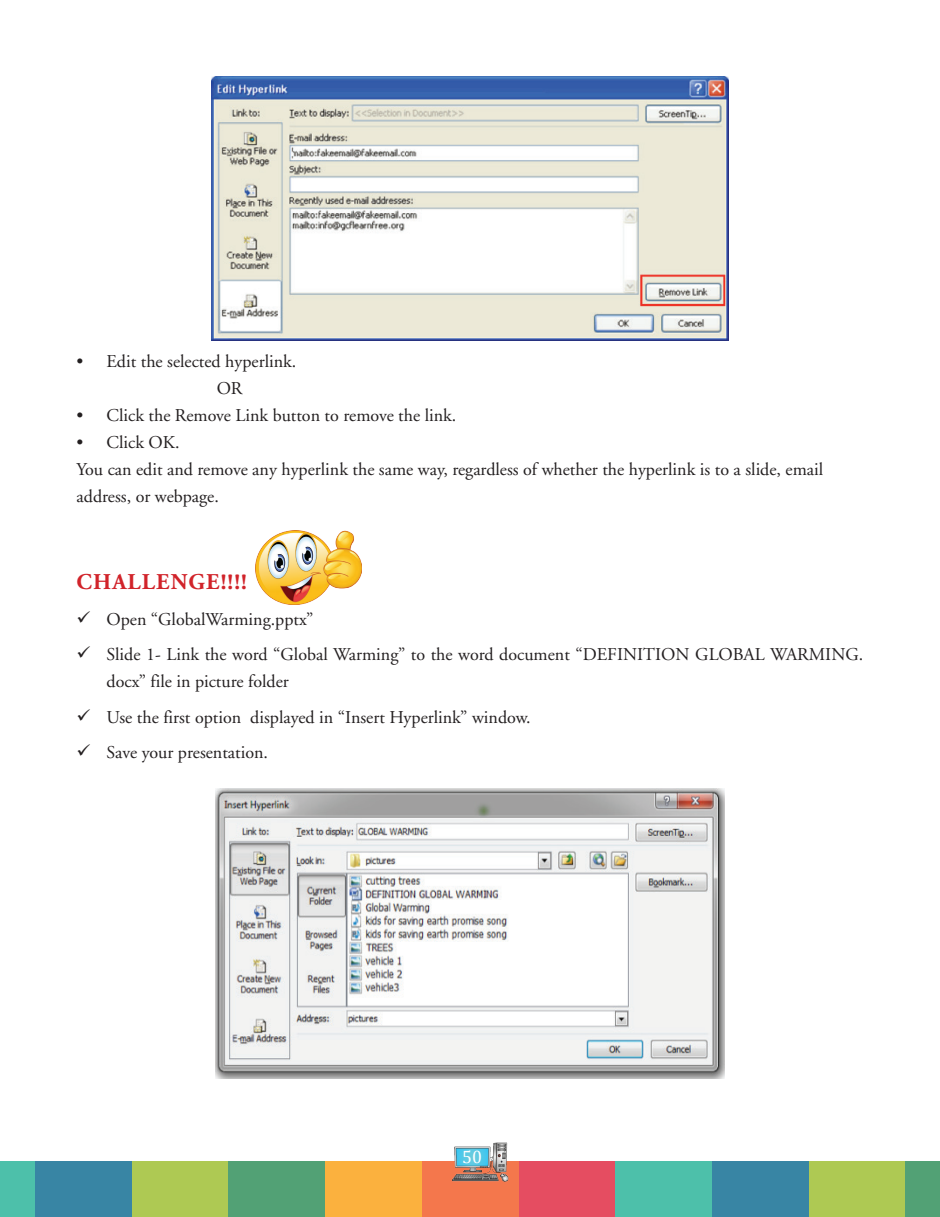
<style>
.page{position:relative;width:940px;height:1217px;background:#fff}
.page>*{position:absolute;margin:0;border:0;box-sizing:border-box;transform-origin:0 0}
.t1{font:700 22.5px "Adobe Garamond";letter-spacing:.05em;color:#d1232a}
.t2{font:18px/27px "Adobe Garamond";color:#231f20}
.t3{font:18px "Cambria";color:#fff}
</style>
<div class="page">
<div style="left:0;top:1161px;width:35px;height:55px;background:#4dc0aa"></div>
<div style="left:132px;top:1161px;width:96px;height:55px;background:#aec953"></div>
<div style="left:35px;top:1161px;width:97px;height:55px;background:#3885a4"></div>
<div style="left:518px;top:1161px;width:97px;height:55px;background:#e54d61"></div>
<div style="left:422px;top:1161px;width:96px;height:55px;background:#f4774c"></div>
<div style="left:228px;top:1161px;width:97px;height:55px;background:#52a175"></div>
<div style="left:615px;top:1161px;width:97px;height:55px;background:#4dc0aa"></div>
<div style="left:325px;top:1161px;width:97px;height:55px;background:#fbb13e"></div>
<div style="left:808px;top:1161px;width:97px;height:55px;background:#aec953"></div>
<div style="left:712px;top:1161px;width:96px;height:55px;background:#3885a4"></div>
<div style="left:905px;top:1161px;width:22px;height:55px;background:#52a175"></div>
<div style="left:927px;top:1161px;width:13px;height:55px;background:#52a175"></div>
<img style="left:452px;top:1142px;width:57px;height:40px">
<img style="left:211px;top:77px;width:518px;height:263px">
<img style="left:255px;top:530px;width:106px;height:74px">
<img style="left:216px;top:788px;width:508px;height:289px">
<p class="t2" style="left:217px;top:348px;width:81px;text-indent:-140px">• Edit the selected hyperlink.<br>OR</p>
<p class="t2" style="left:77px;top:402px;width:381px">• Click the Remove Link button to remove the link.</p>
<p class="t2" style="left:77px;top:429px;width:748px">• Click OK.<br>You can edit and remove any hyperlink the same way, regardless of whether the hyperlink is to a slide, email address, or webpage.</p>
<p class="t1" style="left:77px;top:569px;width:172px">CHALLENGE!!!!</p>
<p class="t2" style="left:77px;top:606px;width:238px">✓ Open “GlobalWarming.pptx”</p>
<p class="t2" style="left:107px;top:641px;width:758px;text-indent:-30px">✓ Slide 1- Link the word “Global Warming” to the word document “DEFINITION GLOBAL WARMING. docx” file in picture folder</p>
<p class="t2" style="left:77px;top:704px;width:456px">✓ Use the first option displayed in “Insert Hyperlink” window.</p>
<p class="t2" style="left:77px;top:739px;width:193px">✓ Save your presentation.</p>
<p class="t3" style="left:462px;top:1146px;width:21px">50</p>
</div>
